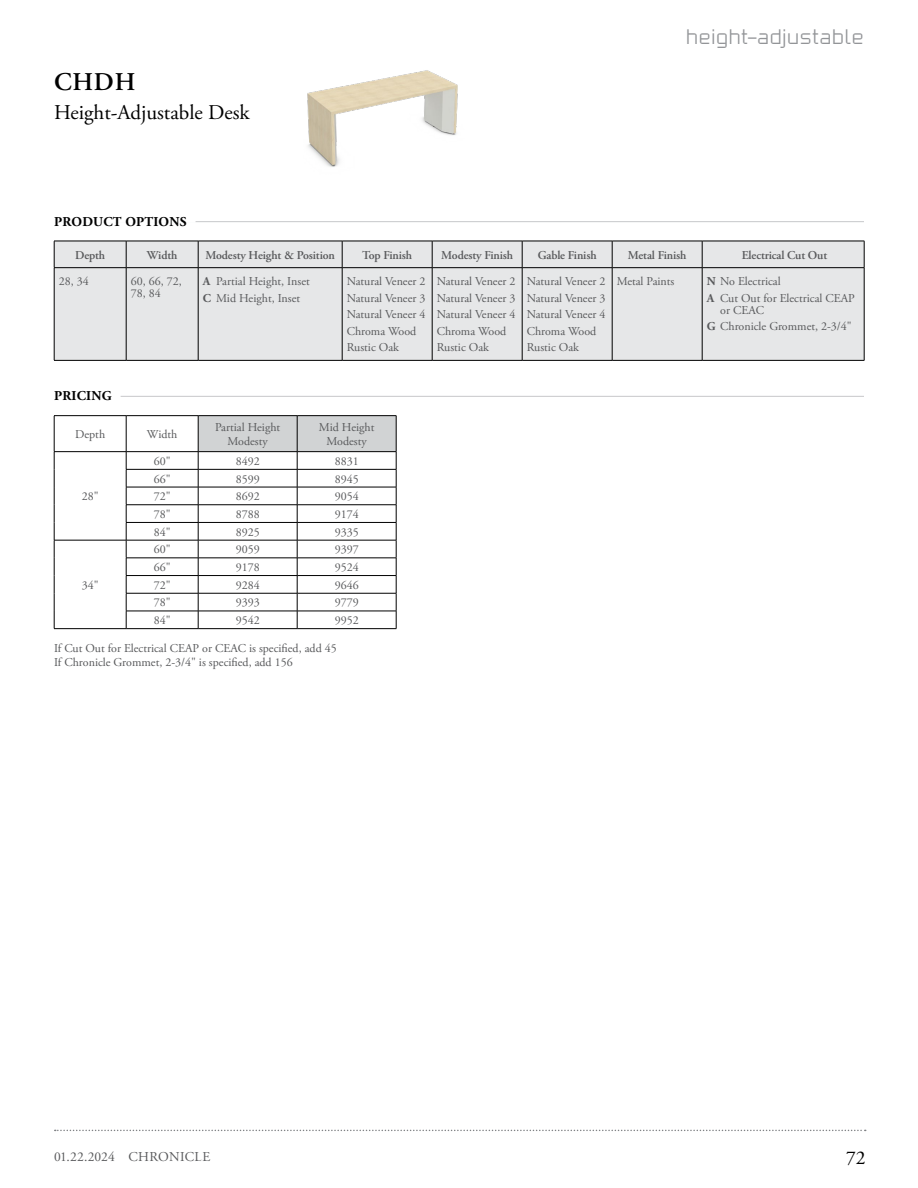
<style>
.page{position:relative;width:918px;height:1188px;background:#fff}
.page>*{position:absolute;margin:0;border:0;box-sizing:border-box;transform-origin:0 0}
.t1{font:600 25.5px "Adobe Garamond Pro";color:#000}
.t2{font:21px "Adobe Garamond Pro";color:#000}
.t3{font:21px "Teknion Modern AG";color:#939598}
.t4{font:19.5px "Adobe Garamond Pro";color:#000}
.t5{font:700 13.5px "Adobe Garamond Pro";letter-spacing:.015em;color:#000}
.t6{font:13.5px "Adobe Garamond Pro";letter-spacing:.01em;color:#58595b}
.t7{font:12px/16.5px "Adobe Garamond Pro";color:#58595b}
.t8{font:600 12px "Adobe Garamond Pro";letter-spacing:-.01em;color:#58595b}
.s1{font-weight:700}
</style>
<div class="page">
<svg style="left:55px;top:1130px;width:811px;height:1px"></svg>
<hr style="left:54px;top:221px;width:810px;height:1px;background:#c7c8ca">
<hr style="left:54px;top:220px;width:142px;height:3px;background:#fff">
<div style="left:55px;top:242px;width:809px;height:118px;background:#e6e7e8"></div>
<svg style="left:126px;top:242px;width:1px;height:25px"></svg>
<svg style="left:198px;top:242px;width:1px;height:25px"></svg>
<svg style="left:342px;top:242px;width:1px;height:25px"></svg>
<svg style="left:432px;top:242px;width:1px;height:25px"></svg>
<svg style="left:522px;top:242px;width:1px;height:25px"></svg>
<svg style="left:612px;top:242px;width:1px;height:25px"></svg>
<svg style="left:702px;top:242px;width:1px;height:25px"></svg>
<svg style="left:864px;top:241px;width:1px;height:26px"></svg>
<hr style="left:126px;top:268px;width:1px;height:92px;background:#000">
<hr style="left:198px;top:268px;width:1px;height:92px;background:#000">
<hr style="left:342px;top:268px;width:1px;height:92px;background:#000">
<hr style="left:432px;top:268px;width:1px;height:92px;background:#000">
<hr style="left:522px;top:268px;width:1px;height:92px;background:#000">
<hr style="left:612px;top:268px;width:1px;height:92px;background:#000">
<hr style="left:702px;top:268px;width:1px;height:92px;background:#000">
<hr style="left:864px;top:268px;width:1px;height:92px;background:#000">
<hr style="left:54px;top:268px;width:1px;height:92px;background:#000">
<hr style="left:54px;top:360px;width:72px;height:1px;background:#000">
<hr style="left:126px;top:360px;width:72px;height:1px;background:#000">
<hr style="left:198px;top:360px;width:144px;height:1px;background:#000">
<hr style="left:342px;top:360px;width:90px;height:1px;background:#000">
<hr style="left:432px;top:360px;width:90px;height:1px;background:#000">
<hr style="left:522px;top:360px;width:90px;height:1px;background:#000">
<hr style="left:612px;top:360px;width:90px;height:1px;background:#000">
<hr style="left:702px;top:360px;width:162px;height:1px;background:#000">
<hr style="left:54px;top:241px;width:72px;height:1px;background:#000">
<svg style="left:54px;top:241px;width:1px;height:26px"></svg>
<hr style="left:126px;top:241px;width:72px;height:1px;background:#000">
<hr style="left:198px;top:241px;width:144px;height:1px;background:#000">
<hr style="left:342px;top:241px;width:90px;height:1px;background:#000">
<hr style="left:432px;top:241px;width:90px;height:1px;background:#000">
<hr style="left:522px;top:241px;width:90px;height:1px;background:#000">
<hr style="left:612px;top:241px;width:90px;height:1px;background:#000">
<hr style="left:702px;top:241px;width:162px;height:1px;background:#000">
<hr style="left:54px;top:267px;width:72px;height:1px;background:#000">
<hr style="left:126px;top:267px;width:72px;height:1px;background:#000">
<hr style="left:198px;top:267px;width:144px;height:1px;background:#000">
<hr style="left:342px;top:267px;width:90px;height:1px;background:#000">
<hr style="left:432px;top:267px;width:90px;height:1px;background:#000">
<hr style="left:522px;top:267px;width:90px;height:1px;background:#000">
<hr style="left:612px;top:267px;width:90px;height:1px;background:#000">
<hr style="left:702px;top:267px;width:162px;height:1px;background:#000">
<hr style="left:54px;top:396px;width:810px;height:1px;background:#c7c8ca">
<hr style="left:54px;top:394px;width:67px;height:3px;background:#fff">
<hr style="left:54px;top:415px;width:72px;height:1px;background:#000">
<hr style="left:54px;top:416px;width:1px;height:35px;background:#000">
<hr style="left:126px;top:415px;width:72px;height:1px;background:#000">
<hr style="left:126px;top:416px;width:1px;height:35px;background:#000">
<hr style="left:198px;top:415px;width:99px;height:1px;background:#000">
<hr style="left:297px;top:415px;width:99px;height:1px;background:#000">
<hr style="left:54px;top:451px;width:72px;height:1px;background:#000">
<hr style="left:126px;top:451px;width:72px;height:1px;background:#000">
<hr style="left:126px;top:469px;width:72px;height:1px;background:#000">
<hr style="left:126px;top:487px;width:72px;height:1px;background:#000">
<hr style="left:126px;top:504px;width:72px;height:1px;background:#000">
<hr style="left:126px;top:522px;width:72px;height:1px;background:#000">
<hr style="left:54px;top:540px;width:72px;height:1px;background:#000">
<hr style="left:126px;top:540px;width:72px;height:1px;background:#000">
<hr style="left:126px;top:558px;width:72px;height:1px;background:#000">
<hr style="left:126px;top:575px;width:72px;height:1px;background:#000">
<hr style="left:126px;top:593px;width:72px;height:1px;background:#000">
<svg style="left:54px;top:452px;width:1px;height:176px"></svg>
<hr style="left:126px;top:611px;width:72px;height:1px;background:#000">
<svg style="left:126px;top:452px;width:1px;height:176px"></svg>
<svg style="left:198px;top:416px;width:199px;height:212px"></svg>
<hr style="left:54px;top:628px;width:72px;height:1px;background:#000">
<hr style="left:126px;top:628px;width:72px;height:1px;background:#000">
<hr style="left:198px;top:628px;width:99px;height:1px;background:#000">
<hr style="left:297px;top:628px;width:99px;height:1px;background:#000">
<img style="left:307px;top:70px;width:151px;height:97px">
<h1 class="t1" style="left:54px;top:68px;width:83px">CHDH</h1>
<h2 class="t2" style="left:54px;top:100px;width:197px">Height-Adjustable Desk</h2>
<h2 class="t3" style="left:686px;top:25px;width:180px">height-adjustable</h2>
<p class="t5" style="left:54px;top:214px;width:134px">PRODUCT OPTIONS</p>
<p class="t8" style="left:75px;top:248px;width:32px">Depth</p>
<p class="t8" style="left:147px;top:248px;width:32px">Width</p>
<p class="t8" style="left:205px;top:248px;width:131px">Modesty Height &amp; Position</p>
<p class="t8" style="left:362px;top:248px;width:52px">Top Finish</p>
<p class="t8" style="left:441px;top:248px;width:73px">Modesty Finish</p>
<p class="t8" style="left:538px;top:248px;width:61px">Gable Finish</p>
<p class="t8" style="left:628px;top:248px;width:60px">Metal Finish</p>
<p class="t8" style="left:742px;top:248px;width:87px">Electrical Cut Out</p>
<p class="t7" style="left:59px;top:274px;width:31px">28, 34</p>
<p class="t7" style="left:131px;top:276px;width:52px;line-height:12px">60, 66, 72,<br>78, 84</p>
<p class="t7" style="left:203px;top:274px;width:109px"><span class="s1">A</span> Partial Height, Inset<br><span class="s1">C</span> Mid Height, Inset</p>
<p class="t7" style="left:347px;top:274px;width:80px">Natural Veneer 2<br>Natural Veneer 3<br>Natural Veneer 4<br>Chroma Wood<br>Rustic Oak</p>
<p class="t7" style="left:437px;top:274px;width:80px">Natural Veneer 2<br>Natural Veneer 3<br>Natural Veneer 4<br>Chroma Wood<br>Rustic Oak</p>
<p class="t7" style="left:527px;top:274px;width:80px">Natural Veneer 2<br>Natural Veneer 3<br>Natural Veneer 4<br>Chroma Wood<br>Rustic Oak</p>
<p class="t7" style="left:617px;top:274px;width:59px">Metal Paints</p>
<p class="t7" style="left:707px;top:274px;width:150px"><span class="s1">N</span> No Electrical<br><span class="s1">A</span> Cut Out for Electrical CEAP</p>
<p class="t7" style="left:707px;top:302px;width:147px;text-indent:14px">or CEAC<br><span class="s1">G</span> Chronicle Grommet, 2-3/4"</p>
<p class="t5" style="left:54px;top:388px;width:59px">PRICING</p>
<p class="t7" style="left:75px;top:426px;width:31px">Depth</p>
<p class="t7" style="left:147px;top:426px;width:32px">Width</p>
<p class="t7" style="left:215px;top:421px;width:67px;line-height:13.5px;text-align:center">Partial Height<br>Modesty</p>
<p class="t7" style="left:319px;top:421px;width:57px;line-height:13.5px;text-align:center">Mid Height<br>Modesty</p>
<p class="t7" style="left:82px;top:489px;width:18px">28"</p>
<p class="t7" style="left:154px;top:453px;width:18px">60"</p>
<p class="t7" style="left:236px;top:453px;width:25px">8492</p>
<p class="t7" style="left:335px;top:453px;width:25px">8831</p>
<p class="t7" style="left:154px;top:471px;width:18px">66"</p>
<p class="t7" style="left:236px;top:471px;width:25px">8599</p>
<p class="t7" style="left:335px;top:471px;width:25px">8945</p>
<p class="t7" style="left:154px;top:489px;width:18px">72"</p>
<p class="t7" style="left:236px;top:489px;width:25px">8692</p>
<p class="t7" style="left:335px;top:489px;width:25px">9054</p>
<p class="t7" style="left:154px;top:506px;width:18px">78"</p>
<p class="t7" style="left:236px;top:506px;width:25px">8788</p>
<p class="t7" style="left:335px;top:506px;width:25px">9174</p>
<p class="t7" style="left:154px;top:524px;width:18px">84"</p>
<p class="t7" style="left:236px;top:524px;width:25px">8925</p>
<p class="t7" style="left:335px;top:524px;width:25px">9335</p>
<p class="t7" style="left:154px;top:542px;width:18px">60"</p>
<p class="t7" style="left:236px;top:542px;width:25px">9059</p>
<p class="t7" style="left:335px;top:542px;width:25px">9397</p>
<p class="t7" style="left:154px;top:559px;width:18px">66"</p>
<p class="t7" style="left:236px;top:559px;width:25px">9178</p>
<p class="t7" style="left:335px;top:559px;width:25px">9524</p>
<p class="t7" style="left:154px;top:577px;width:18px">72"</p>
<p class="t7" style="left:236px;top:577px;width:25px">9284</p>
<p class="t7" style="left:335px;top:577px;width:25px">9646</p>
<p class="t7" style="left:154px;top:595px;width:18px">78"</p>
<p class="t7" style="left:236px;top:595px;width:25px">9393</p>
<p class="t7" style="left:335px;top:595px;width:25px">9779</p>
<p class="t7" style="left:154px;top:613px;width:18px">84"</p>
<p class="t7" style="left:236px;top:613px;width:25px">9542</p>
<p class="t7" style="left:335px;top:613px;width:25px">9952</p>
<p class="t7" style="left:54px;top:641px;width:284px;line-height:14.4px">If Cut Out for Electrical CEAP or CEAC is specified, add 45<br>If Chronicle Grommet, 2-3/4" is specified, add 156</p>
<p class="t7" style="left:82px;top:577px;width:18px">34"</p>
<p class="t6" style="left:54px;top:1149px;width:158px">01.22.2024 CHRONICLE</p>
<h3 class="t4" style="left:846px;top:1146px;width:21px">72</h3>
</div>
